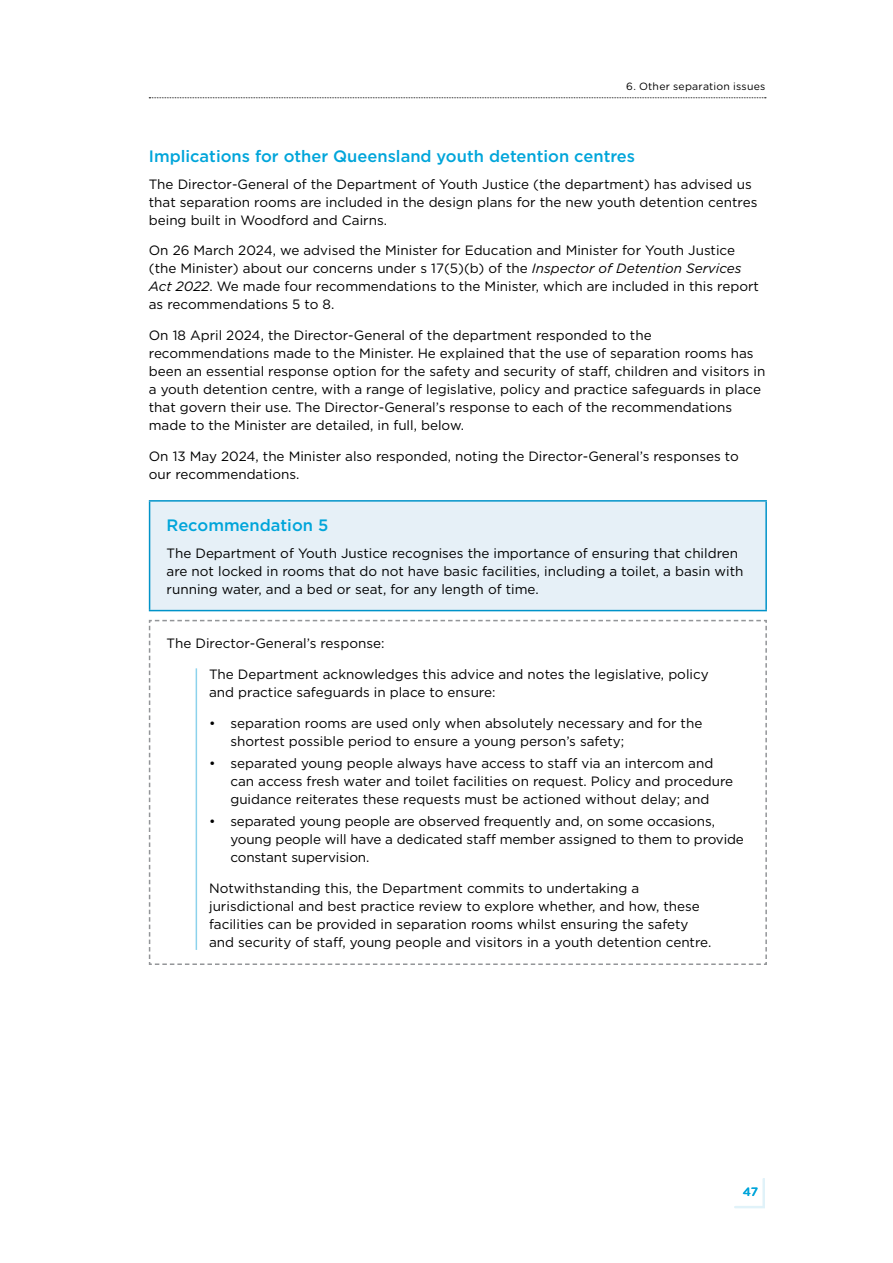
<style>
.page{position:relative;width:893px;height:1263px;background:#fff}
.page>*{position:absolute;margin:0;border:0;box-sizing:border-box;transform-origin:0 0}
.t1{font:500 16.5px "Gotham";color:#00a5da}
.t2{font:13.5px/18px "Gotham";color:#000}
.t3{font:500 12px "Gotham Rounded";color:#00a5da}
.t4{font:10.5px "Gotham Rounded";letter-spacing:.02em;color:#000}
.s1{font-style:italic}
</style>
<div class="page">
<svg style="left:149px;top:97px;width:617px;height:1px"></svg>
<svg style="left:734px;top:1178px;width:31px;height:31px"></svg>
<div style="left:150px;top:501px;width:616px;height:110px;background:#e6f0f7"></div>
<hr style="left:149px;top:500px;width:618px;height:2px;background:#0093c9">
<hr style="left:149px;top:502px;width:1px;height:108px;background:#0093c9">
<hr style="left:765px;top:502px;width:2px;height:108px;background:#0093c9">
<hr style="left:149px;top:610px;width:618px;height:1px;background:#0093c9">
<svg style="left:148px;top:620px;width:619px;height:345px"></svg>
<hr style="left:196px;top:668px;width:1px;height:282px;background:#8cd2ec">
<p class="t4" style="left:626px;top:79px;width:141px">6. Other separation issues</p>
<h3 class="t1" style="left:149px;top:145px;width:488px">Implications for other Queensland youth detention centres</h3>
<p class="t2" style="left:149px;top:174px;width:610px">The Director-General of the Department of Youth Justice (the department) has advised us that separation rooms are included in the design plans for the new youth detention centres being built in Woodford and Cairns.</p>
<p class="t2" style="left:149px;top:241px;width:612px">On 26 March 2024, we advised the Minister for Education and Minister for Youth Justice (the Minister) about our concerns under s 17(5)(b) of the <span class="s1">Inspector of Detention Services Act 2022</span>. We made four recommendations to the Minister, which are included in this report as recommendations 5 to 8.</p>
<p class="t2" style="left:149px;top:326px;width:618px">On 18 April 2024, the Director-General of the department responded to the recommendations made to the Minister. He explained that the use of separation rooms has been an essential response option for the safety and security of staff, children and visitors in a youth detention centre, with a range of legislative, policy and practice safeguards in place that govern their use. The Director-General’s response to each of the recommendations made to the Minister are detailed, in full, below.</p>
<p class="t2" style="left:149px;top:447px;width:591px">On 13 May 2024, the Minister also responded, noting the Director-General’s responses to our recommendations.</p>
<h3 class="t1" style="left:167px;top:514px;width:163px">Recommendation 5</h3>
<p class="t2" style="left:167px;top:543px;width:578px">The Department of Youth Justice recognises the importance of ensuring that children are not locked in rooms that do not have basic facilities, including a toilet, a basin with running water, and a bed or seat, for any length of time.</p>
<p class="t2" style="left:167px;top:634px;width:219px">The Director-General’s response:</p>
<p class="t2" style="left:209px;top:665px;width:501px">The Department acknowledges this advice and notes the legislative, policy and practice safeguards in place to ensure:</p>
<p class="t2" style="left:230px;top:714px;width:473px;text-indent:-21px">• separation rooms are used only when absolutely necessary and for the shortest possible period to ensure a young person’s safety;</p>
<p class="t2" style="left:230px;top:754px;width:504px;text-indent:-21px">• separated young people always have access to staff via an intercom and can access fresh water and toilet facilities on request. Policy and procedure guidance reiterates these requests must be actioned without delay; and</p>
<p class="t2" style="left:230px;top:812px;width:515px;text-indent:-21px">• separated young people are observed frequently and, on some occasions, young people will have a dedicated staff member assigned to them to provide constant supervision.</p>
<p class="t2" style="left:209px;top:879px;width:504px">Notwithstanding this, the Department commits to undertaking a jurisdictional and best practice review to explore whether, and how, these facilities can be provided in separation rooms whilst ensuring the safety and security of staff, young people and visitors in a youth detention centre.</p>
<p class="t3" style="left:743px;top:1184px;width:17px">47</p>
</div>
